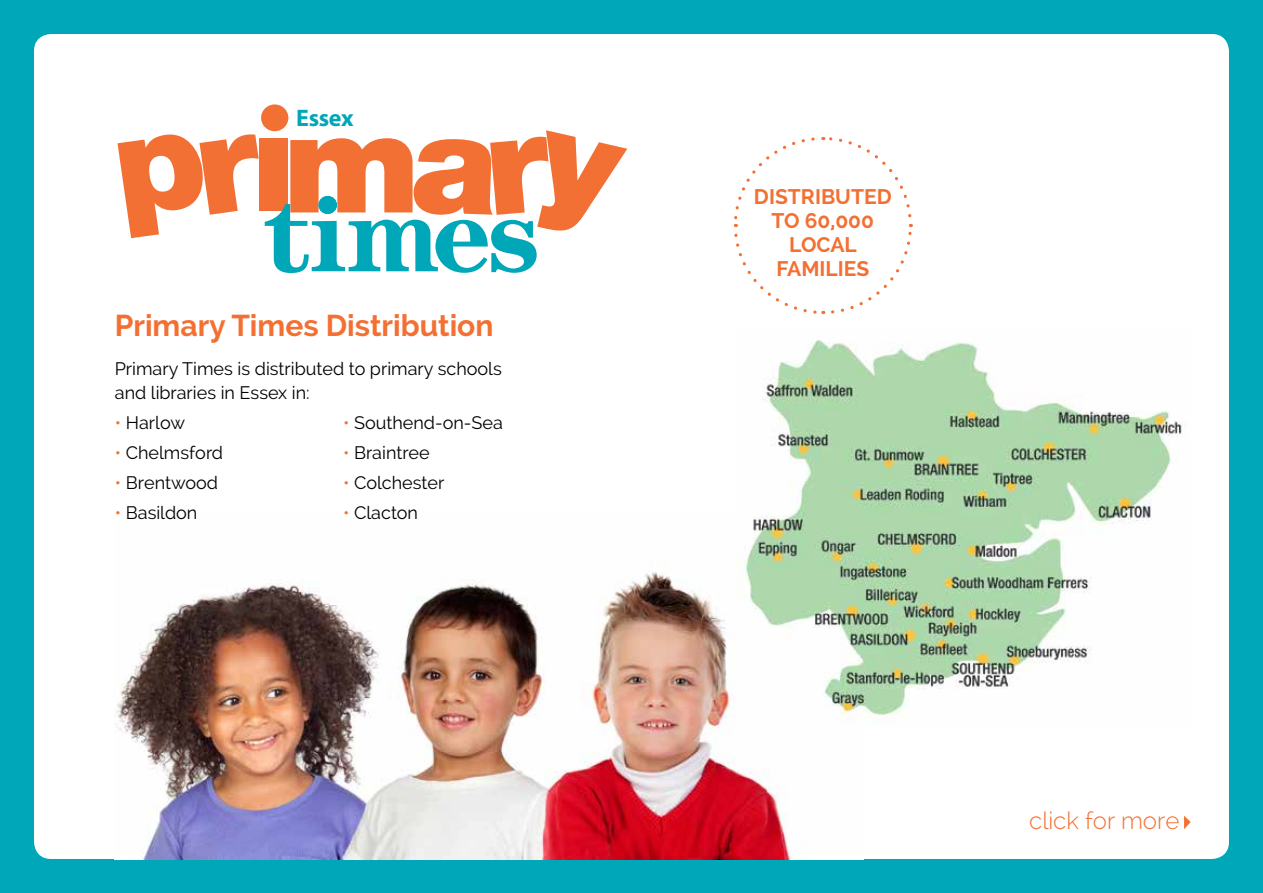
<style>
.page{position:relative;width:1263px;height:893px;background:#00a7b8}
.page>*{position:absolute;margin:0;border:0;box-sizing:border-box;transform-origin:0 0}
.t1{font:700 30px "Raleway";color:#f37032}
.t2{font:300 24px "Raleway";color:#f37032}
.t3{font:700 24px "Myriad Pro";letter-spacing:-.01em;color:#00a7b8}
.t4{font:700 21px/24px "Raleway";color:#f37032;text-align:center}
.t5{font:18px/24px "Raleway";color:#000}
.s1{color:#f37032}
</style>
<div class="page">
<div style="left:34px;top:34px;width:1195px;height:825px;background:#fff;border-radius:17px"></div>
<img style="left:115px;top:572px;width:748px;height:288px">
<svg style="left:1184px;top:816px;width:7px;height:13px"></svg>
<svg style="left:733px;top:136px;width:180px;height:179px"></svg>
<img style="left:737px;top:340px;width:449px;height:388px">
<svg style="left:118px;top:104px;width:509px;height:169px"></svg>
<div style="left:318px;top:196px;width:19px;height:18px;background:#00a7b8;border-radius:50%"></div>
<h2 class="t3" style="left:296px;top:102px;width:59px">Essex</h2>
<h1 class="t1" style="left:115px;top:308px;width:380px">Primary Times Distribution</h1>
<p class="t5" style="left:115px;top:356px;width:388px">Primary Times is distributed to primary schools and libraries in Essex in:</p>
<p class="t5" style="left:115px;top:411px;width:72px"><span class="s1">•</span> Harlow</p>
<p class="t5" style="left:115px;top:441px;width:110px"><span class="s1">•</span> Chelmsford</p>
<p class="t5" style="left:115px;top:471px;width:105px"><span class="s1">•</span> Brentwood</p>
<p class="t5" style="left:115px;top:501px;width:84px"><span class="s1">•</span> Basildon</p>
<p class="t5" style="left:343px;top:411px;width:161px"><span class="s1">•</span> Southend-on-Sea</p>
<p class="t5" style="left:343px;top:441px;width:88px"><span class="s1">•</span> Braintree</p>
<p class="t5" style="left:343px;top:471px;width:103px"><span class="s1">•</span> Colchester</p>
<p class="t5" style="left:343px;top:501px;width:76px"><span class="s1">•</span> Clacton</p>
<p class="t4" style="left:754px;top:185px;width:139px">DISTRIBUTED<br>TO 60,000<br>LOCAL<br>FAMILIES</p>
<h2 class="t2" style="left:1029px;top:807px;width:152px">click for more</h2>
</div>
